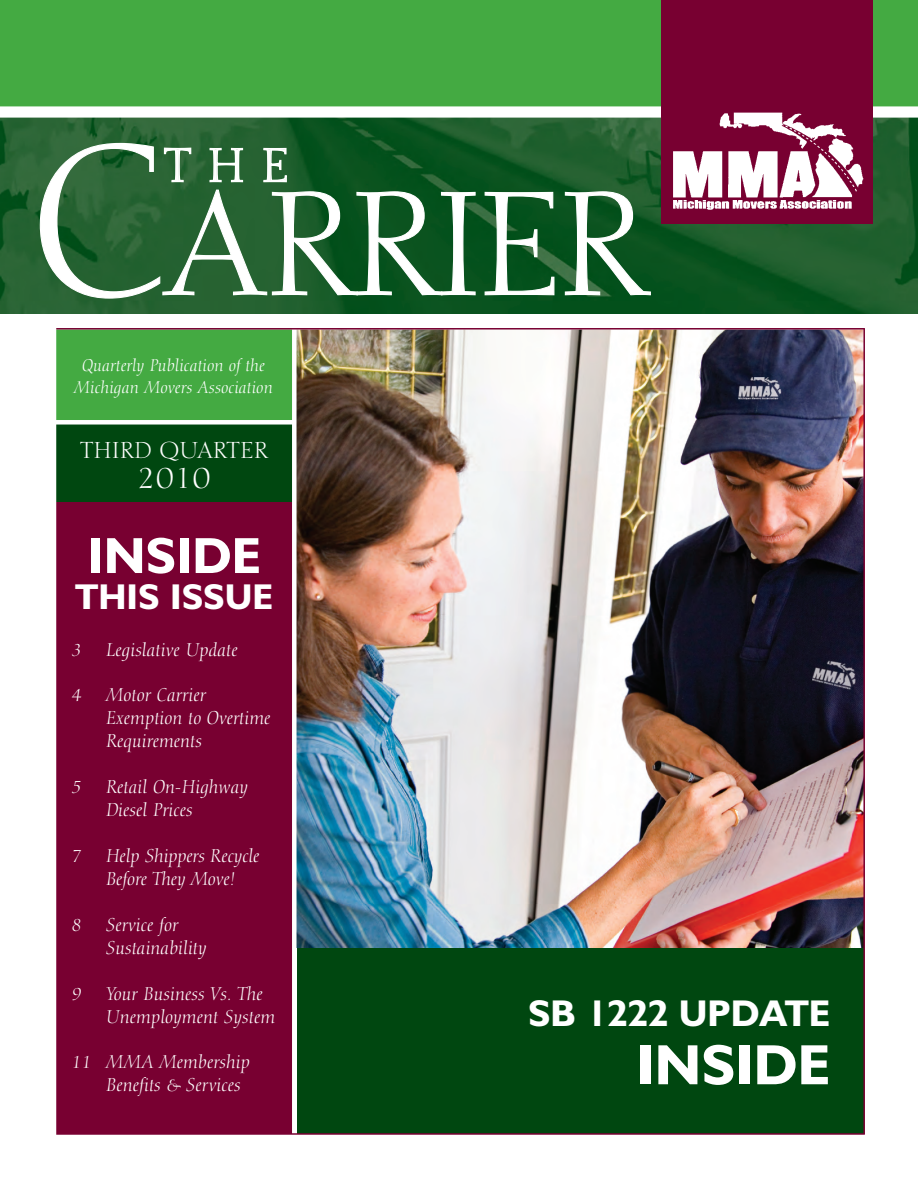
<style>
.page{position:relative;width:918px;height:1188px;background:#fff}
.page>*{position:absolute;margin:0;border:0;box-sizing:border-box;transform-origin:0 0}
.t1{font:143.55px "Calligraphic 810 BT";color:#fff}
.t2{font:700 57px "Humanist 521 BT";color:#fff}
.t3{font:700 51px "Humanist 521 BT";color:#fff}
.t4{font:46.05px "Calligraphic 810 BT";color:#fff}
.t5{font:700 37.35px "Humanist 521 BT";color:#fff}
.t6{font:700 36px "Humanist 521 BT";color:#fff}
.t7{font:30px "Calligraphic 810 BT";color:#fff}
.t8{font:22.5px "Calligraphic 810 BT";color:#fff}
.t9{font:italic 18px/23px "Calligraphic 810 BT";color:#fff}
.t10{font:italic 16.5px/22.5px "Calligraphic 810 BT";color:#fff;text-align:center}
.s1{font-size:207.3px}
</style>
<div class="page">
<div style="left:297px;top:945px;width:567px;height:189px;background:#004710"></div>
<img style="left:297px;top:330px;width:566px;height:618px">
<div style="left:56px;top:329px;width:238px;height:92px;background:#44aa42"></div>
<img style="left:0;top:118px;width:918px;height:196px">
<div style="left:0;top:0;width:918px;height:109px;background:#44aa42"></div>
<div style="left:0;top:106px;width:918px;height:12px;background:#fff"></div>
<div style="left:661px;top:0;width:212px;height:224px;background:#780031"></div>
<img style="left:673px;top:112px;width:190px;height:98px">
<div style="left:54px;top:423px;width:240px;height:711px;background:#780031"></div>
<div style="left:54px;top:423px;width:240px;height:78px;background:#004710"></div>
<div style="left:51px;top:420px;width:243px;height:5px;background:#fff"></div>
<div style="left:292px;top:329px;width:5px;height:805px;background:#fff"></div>
<hr style="left:54px;top:1133px;width:811px;height:2px;background:#780031">
<hr style="left:54px;top:328px;width:811px;height:2px;background:#780031">
<hr style="left:52px;top:324px;width:4px;height:821px;background:#fff">
<hr style="left:863px;top:329px;width:2px;height:805px;background:#780031">
<h1 class="t1" style="left:31px;top:184px;width:621px"><span class="s1">C</span>ARRIER</h1>
<h3 class="t4" style="left:164px;top:146px;width:127px">THE</h3>
<p class="t10" style="left:74px;top:354px;width:200px">Quarterly Publication of the<br>Michigan Movers Association</p>
<p class="t8" style="left:80px;top:441px;width:189px">THIRD QUARTER</p>
<h3 class="t7" style="left:137px;top:465px;width:75px">2010</h3>
<h3 class="t3" style="left:87px;top:524px;width:175px">INSIDE</h3>
<h3 class="t6" style="left:75px;top:574px;width:199px">THIS ISSUE</h3>
<p class="t9" style="left:72px;top:638px;width:12px">3</p>
<p class="t9" style="left:106px;top:638px;width:134px">Legislative Update</p>
<p class="t9" style="left:72px;top:684px;width:12px">4</p>
<p class="t9" style="left:106px;top:684px;width:166px">Motor Carrier<br>Exemption to Overtime<br>Requirements</p>
<p class="t9" style="left:72px;top:776px;width:12px">5</p>
<p class="t9" style="left:106px;top:776px;width:144px">Retail On-Highway<br>Diesel Prices</p>
<p class="t9" style="left:72px;top:845px;width:12px">7</p>
<p class="t9" style="left:106px;top:845px;width:155px">Help Shippers Recycle<br>Before They Move!</p>
<p class="t9" style="left:72px;top:913px;width:12px">8</p>
<p class="t9" style="left:106px;top:913px;width:103px">Service for<br>Sustainability</p>
<p class="t9" style="left:72px;top:982px;width:12px">9</p>
<p class="t9" style="left:106px;top:982px;width:171px">Your Business Vs. The<br>Unemployment System</p>
<p class="t9" style="left:106px;top:1051px;width:146px;text-indent:-34px">11 MMA Membership<br>Benefits &amp; Services</p>
<h3 class="t5" style="left:528px;top:990px;width:304px">SB 1222 UPDATE</h3>
<h2 class="t2" style="left:636px;top:1029px;width:195px">INSIDE</h2>
</div>
